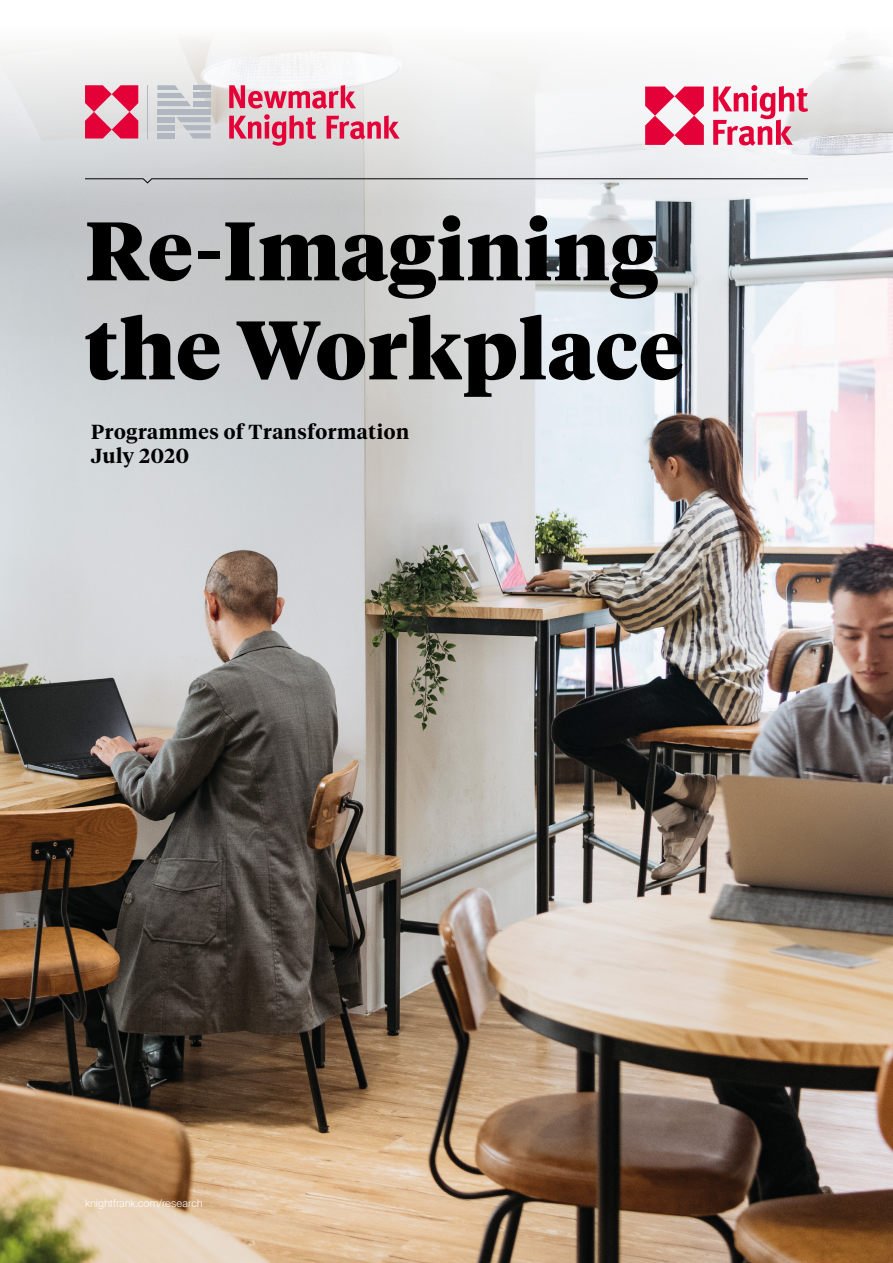
<style>
.page{position:relative;width:893px;height:1263px;background:#fff}
.page>*{position:absolute;margin:0;border:0;box-sizing:border-box;transform-origin:0 0}
.t1{font:900 82.5px/99px "Tiempos Headline";letter-spacing:.01em;color:#000}
.t2{font:600 20.25px/24.3px "Tiempos Headline";letter-spacing:.03em;color:#000}
.t3{font:300 10.5px "Suisse Intl";color:#fff}
</style>
<div class="page">
<img style="left:0;top:260px;width:893px;height:1003px">
<svg style="left:0;top:37px;width:893px;height:223px"></svg>
<svg style="left:645px;top:87px;width:59px;height:58px"></svg>
<svg style="left:713px;top:85px;width:95px;height:61px"></svg>
<svg style="left:85px;top:178px;width:723px;height:5px;background:#aeafb1"></svg>
<svg style="left:85px;top:85px;width:53px;height:53px;background:#e34c71"></svg>
<hr style="left:147px;top:85px;width:1px;height:53px;background:#b0b7c0">
<svg style="left:229px;top:85px;width:171px;height:61px;background:#e19dad"></svg>
<div style="left:193px;top:85px;width:18px;height:5px;background:#b0b7c0"></div>
<div style="left:193px;top:101px;width:18px;height:5px;background:#b0b7c0"></div>
<div style="left:193px;top:93px;width:18px;height:5px;background:#b0b7c0"></div>
<svg style="left:157px;top:85px;width:34px;height:21px"></svg>
<div style="left:157px;top:117px;width:18px;height:5px;background:#b0b7c0"></div>
<div style="left:157px;top:125px;width:18px;height:5px;background:#b0b7c0"></div>
<div style="left:157px;top:133px;width:18px;height:5px;background:#b0b7c0"></div>
<svg style="left:177px;top:117px;width:34px;height:21px"></svg>
<div style="left:157px;top:109px;width:54px;height:5px;background:#b0b7c0"></div>
<h1 class="t1" style="left:85px;top:198px;width:600px">Re-Imagining the Workplace</h1>
<p class="t2" style="left:91px;top:419px;width:319px">Programmes of Transformation<br>July 2020</p>
<p class="t3" style="left:85px;top:1197px;width:119px">knightfrank.com/research</p>
</div>
